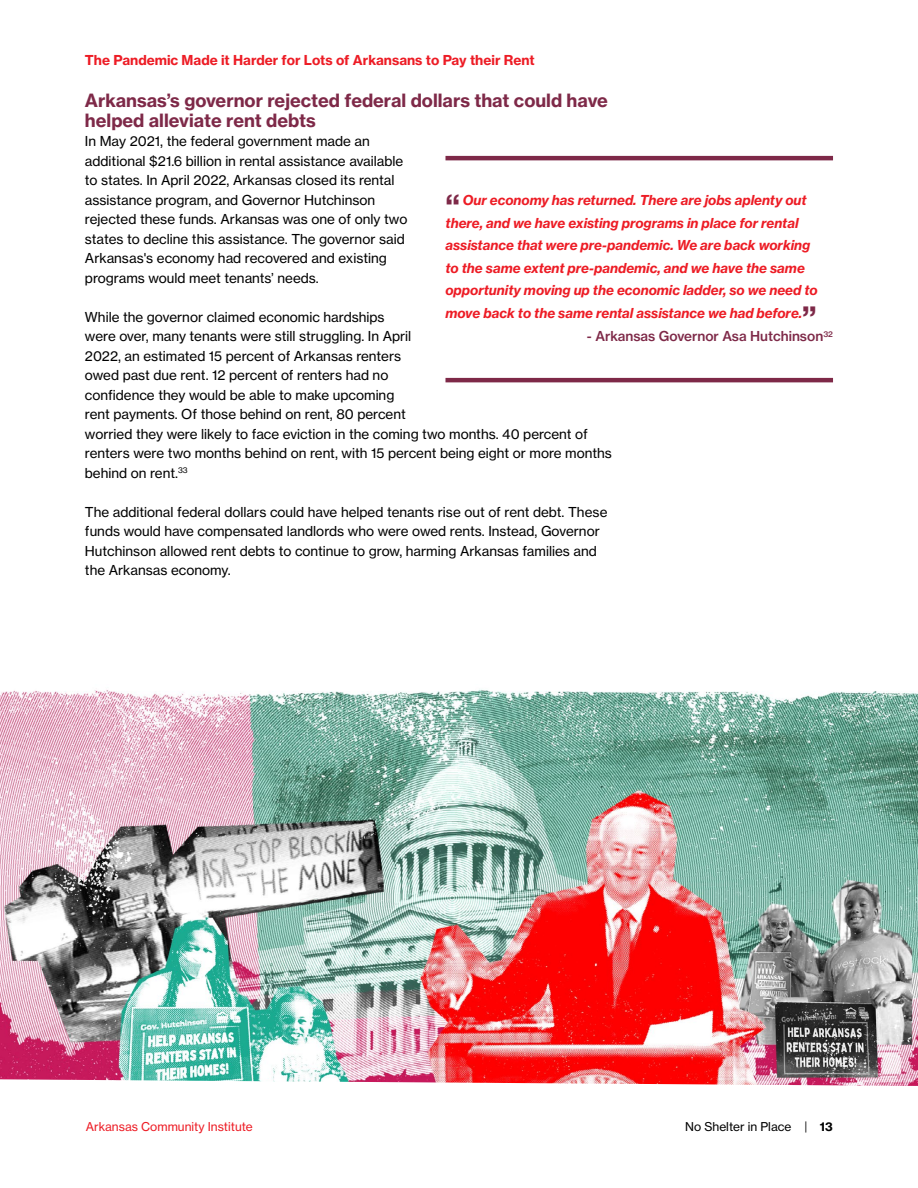
<style>
.page{position:relative;width:918px;height:1188px;background:#fff}
.page>*{position:absolute;margin:0;border:0;box-sizing:border-box;transform-origin:0 0}
.t1{font:33px "N Haas Grotesk TX Pro 75 Bd";color:#7e2948}
.t2{font:18px/19.5px "N Haas Grotesk TX Pro 75 Bd";color:#7e2948}
.t3{font:13.5px/19.5px "N Haas Grotesk TX Pro 55 Rg";color:#000}
.t4{font:13.5px/22.5px "N Haas Grotesk TX Pro 76 Bd It";color:#ed1c25}
.t5{font:13.5px "N Haas Grotesk TX Pro 75 Bd";color:#ed1c25}
.t6{font:13.5px "N Haas Grotesk TX Pro 65 Md";color:#7e2948}
.t7{font:12px "N Haas Grotesk TX Pro 55 Rg";color:#ed1c25}
.t8{font:12px "N Haas Grotesk TX Pro 55 Rg";color:#000}
.s1{font-family:"Gotham"}
.s2{font-family:"N Haas Grotesk TX Pro 75 Bd"}
</style>
<div class="page">
<hr style="left:445px;top:378px;width:388px;height:4px;background:#7e2948">
<hr style="left:445px;top:156px;width:388px;height:4px;background:#7e2948">
<img style="left:0;top:689px;width:918px;height:397px">
<p class="t5" style="left:85px;top:51px;width:451px">The Pandemic Made it Harder for Lots of Arkansans to Pay their Rent</p>
<h2 class="t2" style="left:85px;top:91px;width:524px">Arkansas’s governor rejected federal dollars that could have helped alleviate rent debts</h2>
<p class="t3" style="left:85px;top:132px;width:324px">In May 2021, the federal government made an additional $21.6 billion in rental assistance available to states. In April 2022, Arkansas closed its rental assistance program, and Governor Hutchinson rejected these funds. Arkansas was one of only two states to decline this assistance. The governor said Arkansas's economy had recovered and existing programs would meet tenants’ needs.</p>
<p class="t3" style="left:85px;top:307px;width:528px">While the governor claimed economic hardships<br>were over, many tenants were still struggling. In April<br>2022, an estimated 15 percent of Arkansas renters<br>owed past due rent. 12 percent of renters had no<br>confidence they would be able to make upcoming<br>rent payments. Of those behind on rent, 80 percent<br>worried they were likely to face eviction in the coming two months. 40 percent of renters were two months behind on rent, with 15 percent being eight or more months behind on rent.<sup>33</sup></p>
<p class="t3" style="left:85px;top:502px;width:524px">The additional federal dollars could have helped tenants rise out of rent debt. These funds would have compensated landlords who were owed rents. Instead, Governor Hutchinson allowed rent debts to continue to grow, harming Arkansas families and the Arkansas economy.</p>
<h1 class="t1" style="left:446px;top:186px;width:16px">“</h1>
<p class="t4" style="left:446px;top:189px;width:374px;text-indent:17px">Our economy has returned. There are jobs aplenty out there, and we have existing programs in place for rental assistance that were pre-pandemic. We are back working to the same extent pre-pandemic, and we have the same opportunity moving up the economic ladder, so we need to move back to the same rental assistance we had before.</p>
<h1 class="t1" style="left:802px;top:298px;width:16px">”</h1>
<p class="t6" style="left:587px;top:328px;width:248px">- Arkansas Governor Asa Hutchinson<sup>32</sup></p>
<p class="t7" style="left:86px;top:1119px;width:169px">Arkansas Community Institute</p>
<p class="t8" style="left:685px;top:1119px;width:149px">No Shelter in Place <span class="s1">|</span> <span class="s2">13</span></p>
</div>
